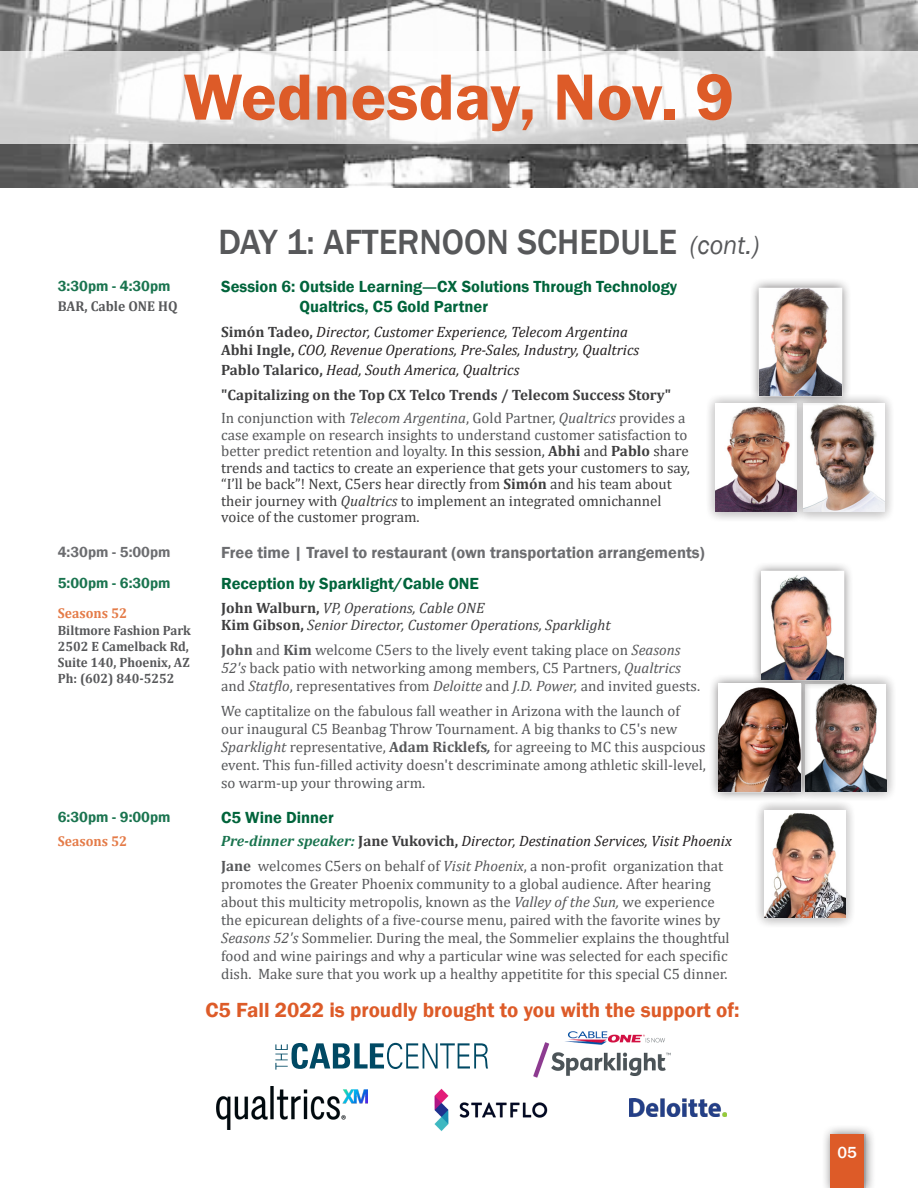
<style>
.page{position:relative;width:918px;height:1188px;background:#fff}
.page>*{position:absolute;margin:0;border:0;box-sizing:border-box;transform-origin:0 0}
.t1{font:600 67.5px "Franklin Gothic";color:#dd5b28}
.t2{font:500 36px "Franklin Gothic";color:#57585a;scale:.96 1}
.t3{font:600 21px "Franklin Gothic";color:#dd5b28}
.t4{font:600 16.5px "Franklin Gothic";color:#00643b}
.t5{font:600 16.5px "Franklin Gothic";color:#6c6d70}
.t6{font:500 16.5px "Franklin Gothic";color:#fff}
.t7{font:15px "Cambria";color:#57585a}
.t8{font:italic 15px "Cambria";color:#231f20}
.t9{font:15px "Cambria";color:#3e3e3f}
.t10{font:italic 15px "Cambria";color:#3e3e3f}
.t11{font:700 15px "Cambria";color:#3e3e3f}
.t12{font:600 15px "Franklin Gothic";color:#1a744f}
.t13{font:600 15px "Franklin Gothic";color:#6c6d70}
.t14{font:700 14.25px "Cambria";color:#e47b48;scale:.96 1}
.t15{font:700 14.25px "Cambria";color:#57585a;scale:.96 1}
.t16{font:700 13.5px/16.2px "Cambria";color:#57585a;scale:.96 1}
.s1{font-weight:400;font-style:italic;font-size:27px}
.s2{font-family:"Cambria";font-weight:700;font-size:15px}
.s3{font-weight:700;font-style:normal;color:#3e3e3f}
.s4{font-style:italic}
.s5{color:#3e3e3f}
.s6{font-weight:700;color:#3e3e3f}
.s7{font-weight:700}
.s8{font-weight:700;font-style:normal}
.s9{font-weight:700;font-style:italic}
.s10{font-weight:700;color:#1a744f}
</style>
<div class="page">
<img style="left:0;top:0;width:918px;height:188px">
<svg style="left:0;top:51px;width:918px;height:93px"></svg>
<div style="left:822px;top:1124px;width:54px;height:64px;background:#231f20;opacity:.65"></div>
<div style="left:830px;top:1133px;width:37px;height:55px;background:#a7a8aa"></div>
<div style="left:830px;top:1134px;width:34px;height:54px;background:#dd5b28"></div>
<img style="left:533px;top:1031px;width:138px;height:47px">
<svg style="left:275px;top:1043px;width:213px;height:27px"></svg>
<img style="left:217px;top:1087px;width:151px;height:43px">
<img style="left:434px;top:1088px;width:114px;height:44px">
<img style="left:630px;top:1098px;width:97px;height:18px">
<div style="left:796px;top:674px;width:100px;height:127px;background:#fff;opacity:.75"></div>
<img style="left:811px;top:684px;width:75px;height:108px">
<div style="left:706px;top:394px;width:100px;height:128px;background:#fff;opacity:.75"></div>
<img style="left:715px;top:404px;width:78px;height:108px">
<div style="left:794px;top:394px;width:100px;height:128px;background:#fff;opacity:.75"></div>
<img style="left:804px;top:404px;width:81px;height:108px">
<div style="left:749px;top:278px;width:103px;height:128px;background:#231f20;opacity:.65"></div>
<div style="left:758px;top:287px;width:85px;height:110px;background:#d3d3d3"></div>
<img style="left:759px;top:288px;width:83px;height:108px">
<div style="left:751px;top:561px;width:103px;height:129px;background:#231f20;opacity:.65"></div>
<div style="left:760px;top:570px;width:85px;height:111px;background:#fff"></div>
<img style="left:762px;top:575px;width:82px;height:105px">
<div style="left:755px;top:800px;width:101px;height:128px;background:#fff;opacity:.75"></div>
<img style="left:765px;top:810px;width:81px;height:108px">
<div style="left:709px;top:673px;width:102px;height:129px;background:#231f20;opacity:.65"></div>
<div style="left:718px;top:683px;width:84px;height:110px;background:#fff;opacity:.75"></div>
<img style="left:719px;top:684px;width:82px;height:108px">
<p class="t1" style="left:184px;top:56px;width:552px">Wednesday, Nov. 9</p>
<p class="t12" style="left:58px;top:277px;width:114px">3:30pm - 4:30pm</p>
<p class="t15" style="left:58px;top:297px;width:126px">BAR, Cable ONE HQ</p>
<p class="t2" style="left:218px;top:219px;width:565px">DAY 1: AFTERNOON SCHEDULE <span class="s1">(cont.)</span></p>
<p class="t4" style="left:221px;top:277px;width:458px">Session 6: Outside Learning<span class="s2">—</span>CX Solutions Through Technology</p>
<p class="t4" style="left:300px;top:296px;width:190px">Qualtrics, C5 Gold Partner</p>
<p class="t8" style="left:221px;top:321px;width:408px"><span class="s3">Simón Tadeo,</span> Director, Customer Experience, Telecom Argentina</p>
<p class="t8" style="left:221px;top:339px;width:420px"><span class="s3">Abhi Ingle,</span> COO, Revenue Operations, Pre-Sales, Industry, Qualtrics</p>
<p class="t8" style="left:221px;top:359px;width:300px"><span class="s3">Pablo Talarico,</span> Head, South America, Qualtrics</p>
<p class="t11" style="left:221px;top:384px;width:452px">"Capitalizing on the Top CX Telco Trends / Telecom Success Story"</p>
<p class="t7" style="left:221px;top:409px;width:466px">In conjunction with <span class="s4">Telecom Argentina</span>, Gold Partner, <span class="s4">Qualtrics</span> provides a</p>
<p class="t7" style="left:221px;top:426px;width:468px">case example on research insights to understand customer satisfaction to</p>
<p class="t7" style="left:221px;top:442px;width:469px">better predict retention and loyalty. <span class="s5">In this session,</span> <span class="s6">Abhi</span> <span class="s5">and</span> <span class="s6">Pablo</span> <span class="s5">share</span></p>
<p class="t9" style="left:221px;top:459px;width:470px">trends and tactics to create an experience that gets your customers to say,</p>
<p class="t9" style="left:221px;top:475px;width:452px">“I’ll be back”! Next, C5ers hear directly from <span class="s7">Simón</span> and his team about</p>
<p class="t9" style="left:221px;top:492px;width:442px">their journey with <span class="s4">Qualtrics</span> to implement an integrated omnichannel</p>
<p class="t9" style="left:221px;top:508px;width:200px">voice of the customer program.</p>
<p class="t13" style="left:58px;top:542px;width:114px">4:30pm - 5:00pm</p>
<p class="t5" style="left:221px;top:542px;width:485px">Free time | Travel to restaurant (own transportation arrangements)</p>
<p class="t12" style="left:58px;top:574px;width:114px">5:00pm - 6:30pm</p>
<p class="t14" style="left:58px;top:604px;width:74px">Seasons 52</p>
<p class="t16" style="left:58px;top:621px;width:140px">Biltmore Fashion Park</p>
<p class="t16" style="left:58px;top:638px;width:139px">2502 E Camelback Rd,<br>Suite 140, Phoenix, AZ</p>
<p class="t16" style="left:58px;top:670px;width:123px">Ph: (602) 840-5252</p>
<p class="t4" style="left:221px;top:573px;width:259px">Reception by Sparklight/Cable ONE</p>
<p class="t10" style="left:221px;top:597px;width:265px"><span class="s8">John Walburn,</span> VP, Operations, Cable ONE</p>
<p class="t10" style="left:221px;top:614px;width:391px"><span class="s8">Kim Gibson,</span> Senior Director, Customer Operations, Sparklight</p>
<p class="t7" style="left:221px;top:641px;width:461px"><span class="s7">John</span> and <span class="s7">Kim</span> welcome C5ers to the lively event taking place on <span class="s4">Seasons</span></p>
<p class="t7" style="left:221px;top:659px;width:461px"><span class="s4">52's</span> back patio with networking among members, C5 Partners, <span class="s4">Qualtrics</span></p>
<p class="t7" style="left:221px;top:677px;width:481px">and <span class="s4">Statflo</span>, representatives from <span class="s4">Deloitte</span> and <span class="s4">J.D. Power,</span> and invited guests.</p>
<p class="t7" style="left:221px;top:702px;width:460px">We captitalize on the fabulous fall weather in Arizona with the launch of</p>
<p class="t7" style="left:221px;top:720px;width:458px">our inaugural C5 Beanbag Throw Tournament. A big thanks to C5's new</p>
<p class="t7" style="left:221px;top:738px;width:486px"><span class="s4">Sparklight</span> representative, <span class="s7">Adam Ricklefs</span><span class="s9">,</span> for agreeing to MC this auspcious</p>
<p class="t7" style="left:221px;top:756px;width:486px">event. This fun-filled activity doesn't descriminate among athletic skill-level,</p>
<p class="t7" style="left:221px;top:774px;width:206px">so warm-up your throwing arm.</p>
<p class="t12" style="left:58px;top:808px;width:114px">6:30pm - 9:00pm</p>
<p class="t14" style="left:58px;top:831px;width:74px">Seasons 52</p>
<p class="t4" style="left:221px;top:808px;width:114px">C5 Wine Dinner</p>
<p class="t8" style="left:221px;top:831px;width:512px"><span class="s10">Pre-dinner speaker:</span> <span class="s3">Jane Vukovich,</span> Director, Destination Services, Visit Phoenix</p>
<p class="t7" style="left:221px;top:857px;width:504px"><span class="s7">Jane</span> welcomes C5ers on behalf of <span class="s4">Visit Phoenix</span>, a non-profit organization that</p>
<p class="t7" style="left:221px;top:875px;width:491px">promotes the Greater Phoenix community to a global audience. After hearing</p>
<p class="t7" style="left:221px;top:893px;width:495px">about this multicity metropolis, known as the <span class="s4">Valley of the Sun,</span> we experience</p>
<p class="t7" style="left:221px;top:911px;width:501px">the epicurean delights of a five-course menu, paired with the favorite wines by</p>
<p class="t7" style="left:221px;top:929px;width:510px"><span class="s4">Seasons 52's</span> Sommelier. During the meal, the Sommelier explains the thoughtful</p>
<p class="t7" style="left:221px;top:947px;width:508px">food and wine pairings and why a particular wine was selected for each specific</p>
<p class="t7" style="left:221px;top:965px;width:508px">dish. Make sure that you work up a healthy appetitite for this special C5 dinner.</p>
<p class="t3" style="left:205px;top:997px;width:536px">C5 Fall 2022 is proudly brought to you with the support of:</p>
<p class="t6" style="left:837px;top:1142px;width:21px">05</p>
</div>
